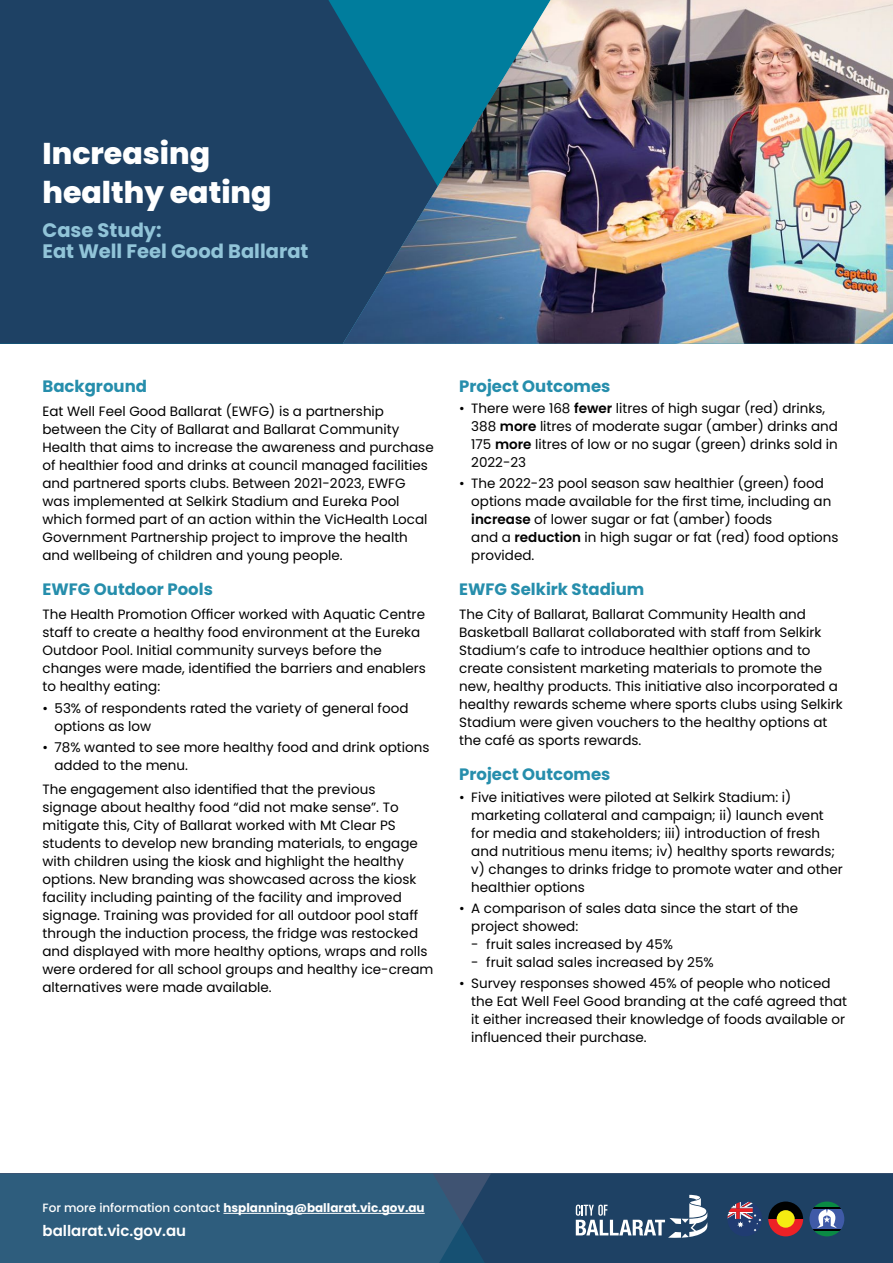
<style>
.page{position:relative;width:893px;height:1263px;background:#fff}
.page>*{position:absolute;margin:0;border:0;box-sizing:border-box;transform-origin:0 0}
.t1{font:800 30px/39px "Poppins";color:#fff}
.t2{font:700 19.5px/21px "Poppins";color:#91c4d8}
.t3{font:700 16.5px "Poppins";color:#268eac}
.t4{font:600 15px "Poppins";color:#fff}
.t5{font:13.5px/18px "Poppins";color:#000}
.t6{font:700 12px "Poppins";color:#fff}
.s1{font-weight:600}
.s2{font-weight:500}
</style>
<div class="page">
<div style="left:0;top:0;width:343px;height:344px;background:#1e4164"></div>
<img style="left:343px;top:0;width:550px;height:344px">
<svg style="left:0;top:1174px;width:893px;height:89px;background:#2d5473"></svg>
<hr style="left:223px;top:1213px;width:202px;height:1px;background:#fff">
<h1 class="t1" style="left:43px;top:134px;width:231px">Increasing healthy eating</h1>
<h2 class="t2" style="left:43px;top:220px;width:267px">Case Study:<br>Eat Well Feel Good Ballarat</h2>
<p class="t3" style="left:43px;top:376px;width:106px">Background</p>
<p class="t5" style="left:43px;top:402px;width:393px">Eat Well Feel Good Ballarat (EWFG) is a partnership between the City of Ballarat and Ballarat Community Health that aims to increase the awareness and purchase of healthier food and drinks at council managed facilities and partnered sports clubs. Between 2021-2023, EWFG was implemented at Selkirk Stadium and Eureka Pool which formed part of an action within the VicHealth Local Government Partnership project to improve the health and wellbeing of children and young people.</p>
<p class="t3" style="left:43px;top:580px;width:172px">EWFG Outdoor Pools</p>
<p class="t5" style="left:43px;top:606px;width:385px">The Health Promotion Officer worked with Aquatic Centre staff to create a healthy food environment at the Eureka Outdoor Pool. Initial community surveys before the changes were made, identified the barriers and enablers to healthy eating:</p>
<p class="t5" style="left:55px;top:699px;width:355px;text-indent:-12px">• 53% of respondents rated the variety of general food options as low</p>
<p class="t5" style="left:55px;top:738px;width:376px;text-indent:-12px">• 78% wanted to see more healthy food and drink options added to the menu.</p>
<p class="t5" style="left:43px;top:780px;width:392px">The engagement also identified that the previous signage about healthy food “did not make sense”. To mitigate this, City of Ballarat worked with Mt Clear PS students to develop new branding materials, to engage with children using the kiosk and highlight the healthy options. New branding was showcased across the kiosk facility including painting of the facility and improved signage. Training was provided for all outdoor pool staff through the induction process, the fridge was restocked and displayed with more healthy options, wraps and rolls were ordered for all school groups and healthy ice-cream alternatives were made available.</p>
<p class="t3" style="left:459px;top:376px;width:153px">Project Outcomes</p>
<p class="t5" style="left:471px;top:399px;width:368px;text-indent:-12px">• There were 168 <span class="s1">fewer</span> litres of high sugar (red) drinks, 388 <span class="s1">more</span> litres of moderate sugar (amber) drinks and 175 <span class="s1">more</span> litres of low or no sugar (green) drinks sold in 2022-23</p>
<p class="t5" style="left:471px;top:474px;width:369px;text-indent:-12px">• The 2022-23 pool season saw healthier (green) food options made available for the first time, including an <span class="s1">increase</span> of lower sugar or fat (amber) foods<br>and a <span class="s1">reduction</span> in high sugar or fat (red) food options provided.</p>
<p class="t3" style="left:459px;top:580px;width:187px">EWFG Selkirk Stadium</p>
<p class="t5" style="left:459px;top:606px;width:385px">The City of Ballarat, Ballarat Community Health and Basketball Ballarat collaborated with staff from Selkirk Stadium’s cafe to introduce healthier options and to create consistent marketing materials to promote the new, healthy products. This initiative also incorporated a healthy rewards scheme where sports clubs using Selkirk Stadium were given vouchers to the healthy options at the café as sports rewards.</p>
<p class="t3" style="left:459px;top:765px;width:153px">Project Outcomes</p>
<p class="t5" style="left:471px;top:788px;width:373px;text-indent:-12px">• Five initiatives were piloted at Selkirk Stadium: i) marketing collateral and campaign; ii) launch event for media and stakeholders; iii) introduction of fresh and nutritious menu items; iv) healthy sports rewards; v) changes to drinks fridge to promote water and other healthier options</p>
<p class="t5" style="left:471px;top:899px;width:329px;text-indent:-12px">• A comparison of sales data since the start of the project showed:</p>
<p class="t5" style="left:471px;top:935px;width:203px">- fruit sales increased by 45%</p>
<p class="t5" style="left:471px;top:953px;width:244px">- fruit salad sales increased by 25%</p>
<p class="t5" style="left:471px;top:974px;width:377px;text-indent:-12px">• Survey responses showed 45% of people who noticed the Eat Well Feel Good branding at the café agreed that it either increased their knowledge of foods available or influenced their purchase.</p>
<p class="t6" style="left:43px;top:1201px;width:384px"><span class="s2">For more information contact</span> hsplanning@ballarat.vic.gov.au</p>
<p class="t4" style="left:43px;top:1222px;width:145px">ballarat.vic.gov.au</p>
</div>
